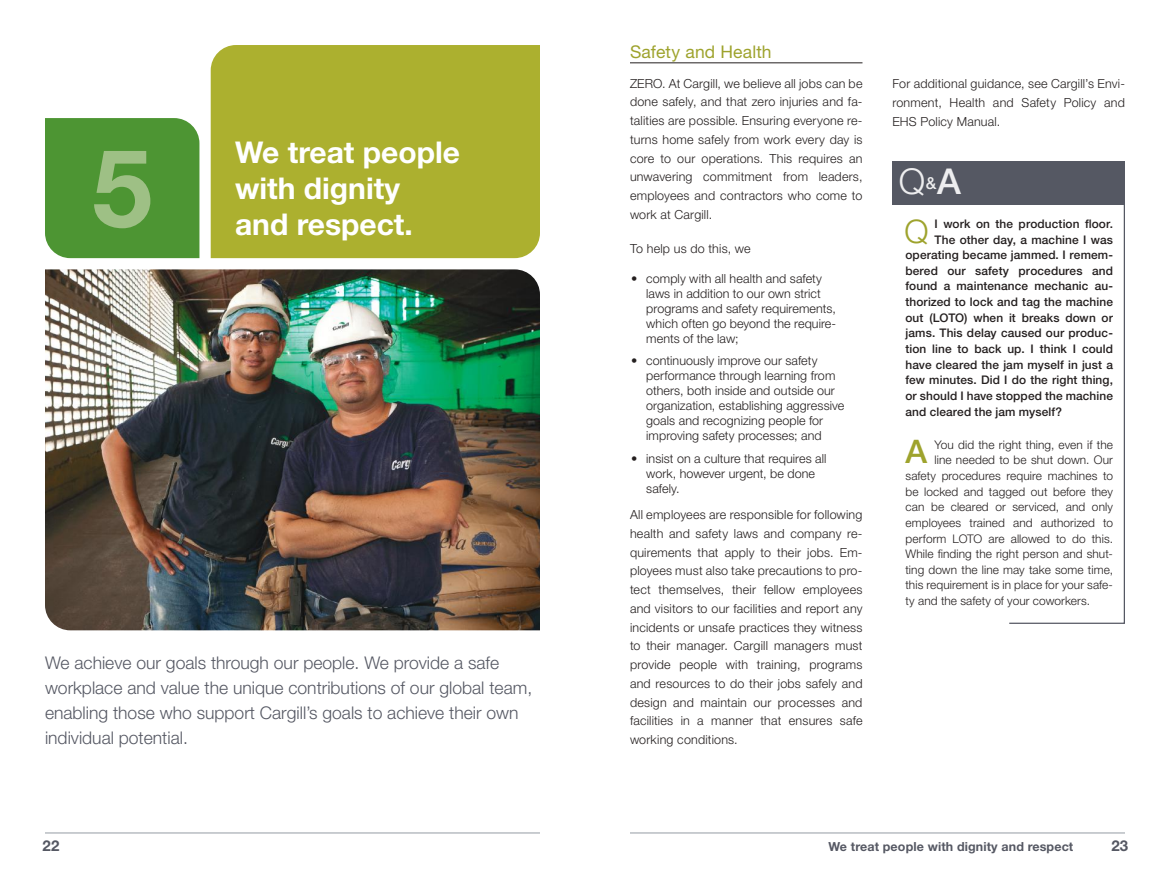
<style>
.page{position:relative;width:1170px;height:878px;background:#fff}
.page>*{position:absolute;margin:0;border:0;box-sizing:border-box;transform-origin:0 0}
.t1{font:700 108.25px "Helvetica Neue LT Std";color:#a4c38b}
.t2{font:300 35.62px "Helvetica Neue LT Std";color:#fff}
.t3{font:300 32.5px "Helvetica Neue LT Std";color:#9ea32d}
.t4{font:500 32.5px "Helvetica Neue LT Std";color:#9ea32d}
.t5{font:700 30px/36px "Helvetica Neue LT Std";color:#fff}
.t6{font:300 17.5px/25px "Helvetica Neue LT Std";color:#555863}
.t7{font:17.5px "Helvetica Neue LT Std";letter-spacing:.005em;color:#9ea32d}
.t8{font:700 15px "Helvetica Neue LT Std";color:#555863}
.t9{font:300 12.5px/18.8px "Helvetica Neue LT Std";letter-spacing:.005em;color:#241f1f;text-align:justify}
.t10{font:700 12.5px "Helvetica Neue LT Std";letter-spacing:.01em;color:#555863}
.t11{font:500 11.88px "Helvetica Neue LT Std";letter-spacing:.01em;color:#241f1f}
.t12{font:300 11.88px "Helvetica Neue LT Std";letter-spacing:.01em;color:#241f1f}
.s1{font-weight:500}
</style>
<div class="page">
<div style="left:892px;top:162px;width:233px;height:43px;background:#555863"></div>
<svg style="left:1008px;top:161px;width:117px;height:463px"></svg>
<hr style="left:45px;top:832px;width:495px;height:1px;background:#959ba4">
<hr style="left:630px;top:832px;width:495px;height:1px;background:#959ba4">
<hr style="left:630px;top:62px;width:232px;height:1px;background:#241f1f">
<div style="left:211px;top:45px;width:329px;height:213px;background:#acb02f"></div>
<div style="left:45px;top:118px;width:154px;height:140px;background:#4d9533"></div>
<img style="left:45px;top:269px;width:495px;height:361px">
<div style="left:92px;top:149px;width:60px;height:78px;background:#4d9533"></div>
<h1 class="t1" style="left:92px;top:121px;width:62px">5</h1>
<h3 class="t5" style="left:235px;top:133px;width:226px">We treat people with dignity and respect.</h3>
<h3 class="t6" style="left:45px;top:649px;width:489px">We achieve our goals through our people. We provide a safe workplace and value the unique contributions of our global team, enabling those who support Cargill’s goals to achieve their own individual potential.</h3>
<h3 class="t7" style="left:630px;top:41px;width:143px">Safety and Health</h3>
<p class="t9" style="left:630px;top:73px;width:234px">ZERO. At Cargill, we believe all jobs can be done safely, and that zero injuries and fa&shy;talities are possible. Ensuring everyone re&shy;turns home safely from work every day is core to our operations. This requires an unwavering commitment from leaders, employees and contractors who come to work at Cargill.</p>
<p class="t9" style="left:630px;top:238px;width:122px">To help us do this, we</p>
<p class="t9" style="left:646px;top:270px;width:191px;line-height:15px;text-align:left;text-indent:-15px">• comply with all health and safety laws in addition to our own strict programs and safety requirements, which often go beyond the require&shy;ments of the law;</p>
<p class="t9" style="left:646px;top:353px;width:200px;line-height:15px;text-align:left;text-indent:-15px">• continuously improve our safety performance through learning from others, both inside and outside our organization, establishing aggressive goals and recognizing people for improving safety processes; and</p>
<p class="t9" style="left:646px;top:450px;width:182px;line-height:15px;text-align:left;text-indent:-15px">• insist on a culture that requires all work, however urgent, be done safely.</p>
<p class="t9" style="left:630px;top:505px;width:234px">All employees are responsible for following health and safety laws and company re&shy;quirements that apply to their jobs. Em&shy;ployees must also take precautions to pro&shy;tect themselves, their fellow employees and visitors to our facilities and report any incidents or unsafe practices they witness to their manager. Cargill managers must provide people with training, programs and resources to do their jobs safely and design and maintain our processes and facilities in a manner that ensures safe working conditions.</p>
<p class="t9" style="left:892px;top:74px;width:234px">For additional guidance, see Cargill’s Envi&shy;ronment, Health and Safety Policy and EHS Policy Manual.</p>
<h2 class="t2" style="left:898px;top:160px;width:64px">Q<sup>&amp;</sup><span class="s1">A</span></h2>
<p class="t11" style="left:935px;top:216px;width:180px">I work on the production floor.</p>
<p class="t11" style="left:935px;top:232px;width:180px">The other day, a machine I was</p>
<p class="t11" style="left:906px;top:248px;width:209px">operating became jammed. I remem-</p>
<p class="t11" style="left:906px;top:263px;width:209px">bered our safety procedures and</p>
<p class="t11" style="left:906px;top:279px;width:209px">found a maintenance mechanic au-</p>
<p class="t11" style="left:906px;top:295px;width:209px">thorized to lock and tag the machine</p>
<p class="t11" style="left:906px;top:310px;width:209px">out (LOTO) when it breaks down or</p>
<p class="t11" style="left:906px;top:326px;width:209px">jams. This delay caused our produc-</p>
<p class="t11" style="left:906px;top:341px;width:209px">tion line to back up. I think I could</p>
<p class="t11" style="left:906px;top:357px;width:209px">have cleared the jam myself in just a</p>
<p class="t11" style="left:906px;top:373px;width:209px">few minutes. Did I do the right thing,</p>
<p class="t11" style="left:906px;top:388px;width:209px">or should I have stopped the machine</p>
<p class="t11" style="left:906px;top:404px;width:158px">and cleared the jam myself?</p>
<p class="t12" style="left:934px;top:437px;width:180px">You did the right thing, even if the</p>
<p class="t12" style="left:934px;top:453px;width:180px">line needed to be shut down. Our</p>
<p class="t12" style="left:906px;top:468px;width:209px">safety procedures require machines to</p>
<p class="t12" style="left:906px;top:484px;width:209px">be locked and tagged out before they</p>
<p class="t12" style="left:906px;top:500px;width:209px">can be cleared or serviced, and only</p>
<p class="t12" style="left:906px;top:515px;width:209px">employees trained and authorized to</p>
<p class="t12" style="left:906px;top:531px;width:209px">perform LOTO are allowed to do this.</p>
<p class="t12" style="left:906px;top:546px;width:209px">While finding the right person and shut-</p>
<p class="t12" style="left:906px;top:562px;width:209px">ting down the line may take some time,</p>
<p class="t12" style="left:906px;top:578px;width:209px">this requirement is in place for your safe-</p>
<p class="t12" style="left:906px;top:593px;width:186px">ty and the safety of your coworkers.</p>
<h3 class="t3" style="left:905px;top:211px;width:26px">Q</h3>
<h3 class="t4" style="left:906px;top:432px;width:23px">A</h3>
<p class="t8" style="left:43px;top:836px;width:18px">22</p>
<p class="t8" style="left:1111px;top:836px;width:18px">23</p>
<p class="t10" style="left:828px;top:838px;width:246px">We treat people with dignity and respect</p>
</div>
